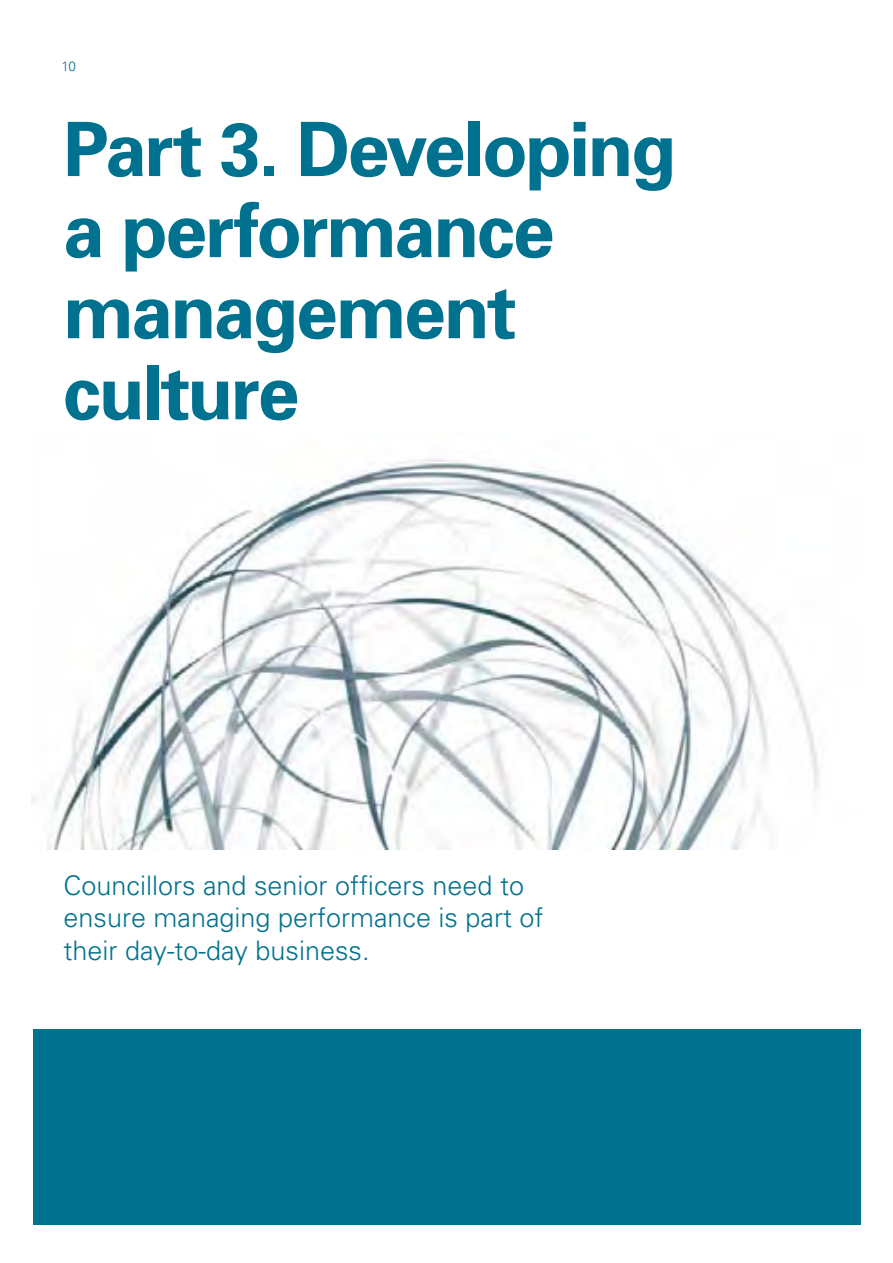
<style>
.page{position:relative;width:893px;height:1263px;background:#fff}
.page>*{position:absolute;margin:0;border:0;box-sizing:border-box;transform-origin:0 0}
.Chapter_heading{font:700 75px/81px "Univers";letter-spacing:-.035em;color:#00728f}
.Pull_quote{font:300 27px/32.4px "Univers";color:#00728f}
.t1{font:300 13.5px "Univers";color:#00728f}
</style>
<div class="page">
<img style="left:32px;top:458px;width:787px;height:391px">
<div style="left:33px;top:1029px;width:828px;height:195px;background:#00728f"></div>
<p class="t1" style="left:62px;top:58px;width:16px">10</p>
<h2 class="Chapter_heading" style="left:63px;top:109px;width:615px">Part 3. Developing a performance management culture</h2>
<p class="Pull_quote" style="left:64px;top:869px;width:482px">Councillors and senior officers need to ensure managing performance is part of their day-to-day business.</p>
</div>
